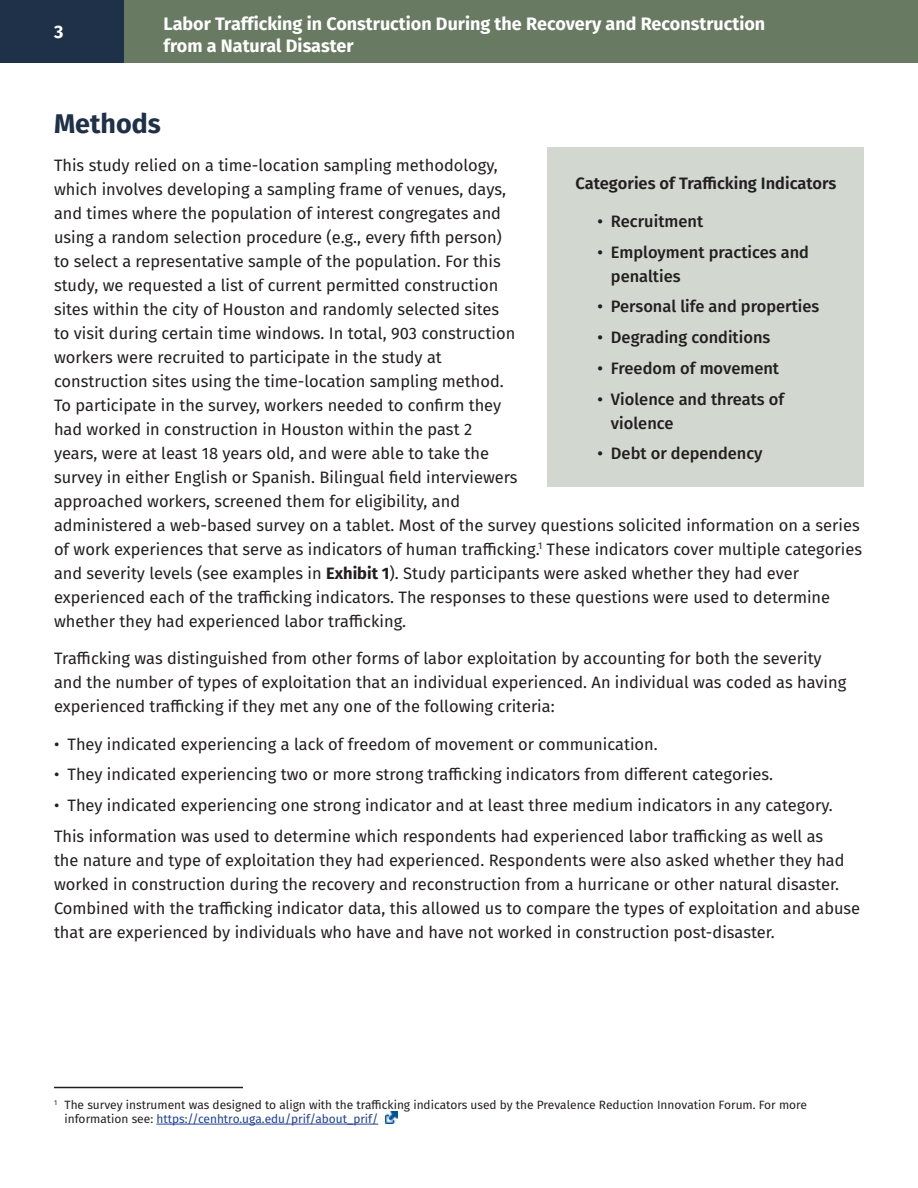
<style>
.page{position:relative;width:918px;height:1188px;background:#fff}
.page>*{position:absolute;margin:0;border:0;box-sizing:border-box;transform-origin:0 0}
.t1{font:700 27px "Fira Sans";color:#1e3148}
.t2{font:700 18px/21.6px "Fira Sans";color:#fff}
.t3{font:16.5px/24px "Fira Sans";color:#231f20}
.t4{font:500 16.5px/24px "Fira Sans";color:#231f20}
.t5{font:600 16.5px "Fira Sans";color:#231f20}
.t6{font:12px/14.4px "Fira Sans";color:#231f20}
.s1{font-weight:700}
.s2{color:#1f419a}
</style>
<div class="page">
<div style="left:0;top:0;width:124px;height:62px;background:#1e3148"></div>
<div style="left:124px;top:0;width:794px;height:62px;background:#687a61"></div>
<hr style="left:54px;top:1087px;width:189px;height:1px;background:#231f20">
<hr style="left:156px;top:1124px;width:222px;height:1px;background:#1f419a">
<div style="left:548px;top:147px;width:316px;height:339px;background:#d2d7d0"></div>
<svg style="left:386px;top:1112px;width:12px;height:11px"></svg>
<p class="t2" style="left:54px;top:19px;width:11px">3</p>
<p class="t2" style="left:164px;top:12px;width:603px">Labor Trafficking in Construction During the Recovery and Reconstruction from a Natural Disaster</p>
<h2 class="t1" style="left:54px;top:101px;width:108px">Methods</h2>
<p class="t3" style="left:54px;top:153px;width:810px">This study relied on a time-location sampling methodology,<br>which involves developing a sampling frame of venues, days,<br>and times where the population of interest congregates and<br>using a random selection procedure (e.g., every fifth person)<br>to select a representative sample of the population. For this<br>study, we requested a list of current permitted construction<br>sites within the city of Houston and randomly selected sites<br>to visit during certain time windows. In total, 903 construction<br>workers were recruited to participate in the study at<br>construction sites using the time-location sampling method.<br>To participate in the survey, workers needed to confirm they<br>had worked in construction in Houston within the past 2<br>years, were at least 18 years old, and were able to take the<br>survey in either English or Spanish. Bilingual field interviewers<br>approached workers, screened them for eligibility, and<br>administered a web-based survey on a tablet. Most of the survey questions solicited information on a series of work experiences that serve as indicators of human trafficking.<sup>1</sup> These indicators cover multiple categories and severity levels (see examples in <span class="s1">Exhibit 1</span>). Study participants were asked whether they had ever experienced each of the trafficking indicators. The responses to these questions were used to determine whether they had experienced labor trafficking.</p>
<p class="t3" style="left:54px;top:646px;width:794px">Trafficking was distinguished from other forms of labor exploitation by accounting for both the severity and the number of types of exploitation that an individual experienced. An individual was coded as having experienced trafficking if they met any one of the following criteria:</p>
<p class="t3" style="left:54px;top:732px;width:605px">• They indicated experiencing a lack of freedom of movement or communication.</p>
<p class="t3" style="left:54px;top:762px;width:721px">• They indicated experiencing two or more strong trafficking indicators from different categories.</p>
<p class="t3" style="left:54px;top:793px;width:780px">• They indicated experiencing one strong indicator and at least three medium indicators in any category.</p>
<p class="t3" style="left:54px;top:824px;width:808px">This information was used to determine which respondents had experienced labor trafficking as well as<br>the nature and type of exploitation they had experienced. Respondents were also asked whether they had worked in construction during the recovery and reconstruction from a hurricane or other natural disaster.<br>Combined with the trafficking indicator data, this allowed us to compare the types of exploitation and abuse that are experienced by individuals who have and have not worked in construction post-disaster.</p>
<p class="t5" style="left:576px;top:170px;width:262px">Categories of Trafficking Indicators</p>
<p class="t4" style="left:597px;top:208px;width:107px">• Recruitment</p>
<p class="t4" style="left:611px;top:239px;width:200px;text-indent:-13px">• Employment practices and penalties</p>
<p class="t4" style="left:597px;top:294px;width:223px">• Personal life and properties</p>
<p class="t4" style="left:597px;top:325px;width:174px">• Degrading conditions</p>
<p class="t4" style="left:597px;top:355px;width:183px">• Freedom of movement</p>
<p class="t4" style="left:611px;top:386px;width:175px;text-indent:-13px">• Violence and threats of violence</p>
<p class="t4" style="left:597px;top:441px;width:167px">• Debt or dependency</p>
<p class="t6" style="left:65px;top:1097px;width:744px;text-indent:-11px"><sup>1</sup> The survey instrument was designed to align with the trafficking indicators used by the Prevalence Reduction Innovation Forum. For more information see: <span class="s2">https://cenhtro.uga.edu/prif/about_prif/</span></p>
</div>
